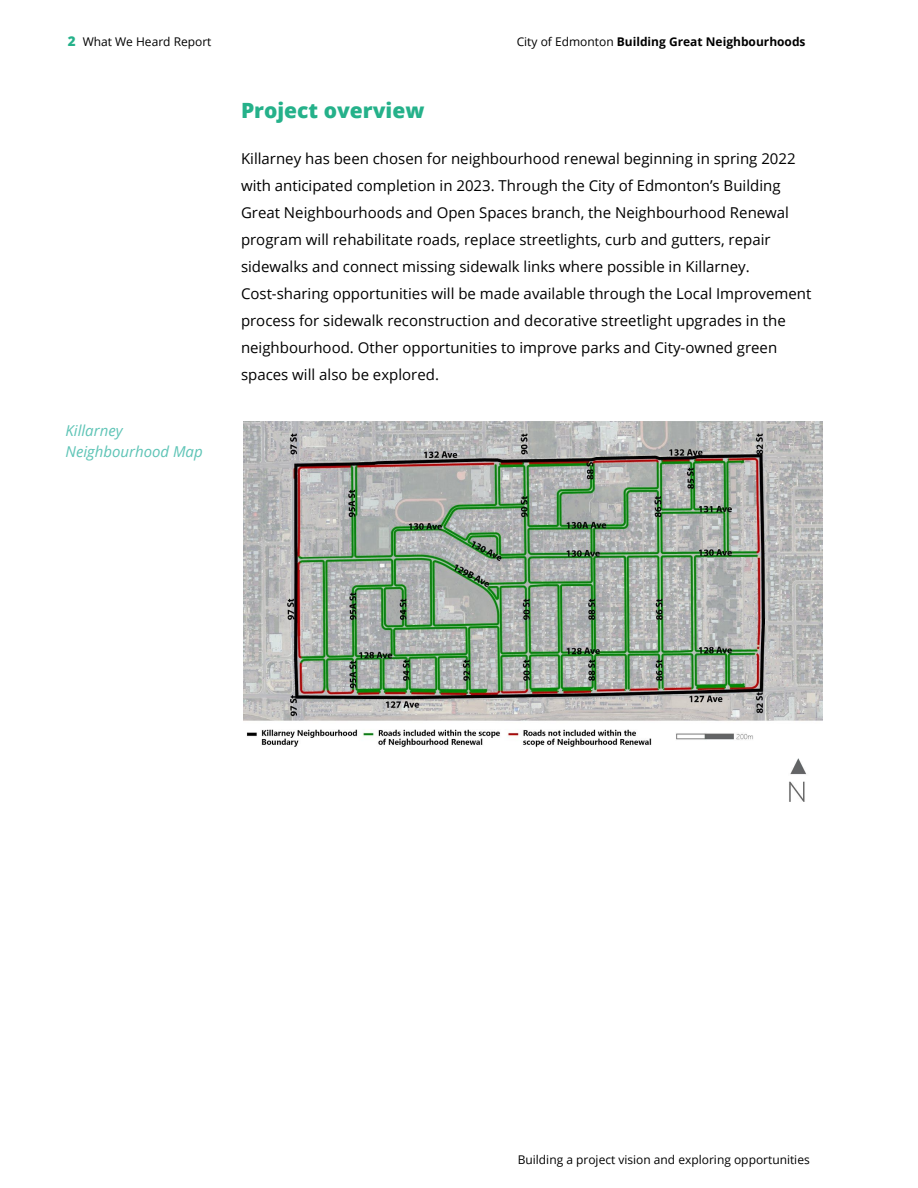
<style>
.page{position:relative;width:918px;height:1188px;background:#fff}
.page>*{position:absolute;margin:0;border:0;box-sizing:border-box;transform-origin:0 0}
.t1{font:800 21px "Open Sans";color:#25b18a}
.t2{font:15px/27px "Open Sans";color:#000}
.t3{font:italic 15px/20.2px "Open Sans";color:#5ec4b6}
.t4{font:12px "Open Sans";color:#000}
.t5{font:700 12px "Open Sans";color:#000}
.s1{font-weight:800;font-size:13.5px;color:#25b18a}
.s2{font-weight:400}
</style>
<div class="page">
<img style="left:243px;top:422px;width:579px;height:380px">
<p class="t4" style="left:68px;top:34px;width:145px"><span class="s1">2</span> What We Heard Report</p>
<p class="t5" style="left:517px;top:33px;width:290px"><span class="s2">City of Edmonton</span> Building Great Neighbourhoods</p>
<p class="t3" style="left:66px;top:420px;width:139px">Killarney<br>Neighbourhood Map</p>
<p class="t1" style="left:241px;top:95px;width:185px">Project overview</p>
<p class="t2" style="left:241px;top:145px;width:572px">Killarney has been chosen for neighbourhood renewal beginning in spring 2022 with anticipated completion in 2023. Through the City of Edmonton’s Building Great Neighbourhoods and Open Spaces branch, the Neighbourhood Renewal program will rehabilitate roads, replace streetlights, curb and gutters, repair sidewalks and connect missing sidewalk links where possible in Killarney.<br>Cost-sharing opportunities will be made available through the Local Improvement process for sidewalk reconstruction and decorative streetlight upgrades in the neighbourhood. Other opportunities to improve parks and City-owned green spaces will also be explored.</p>
<p class="t4" style="left:518px;top:1152px;width:294px">Building a project vision and exploring opportunities</p>
</div>
